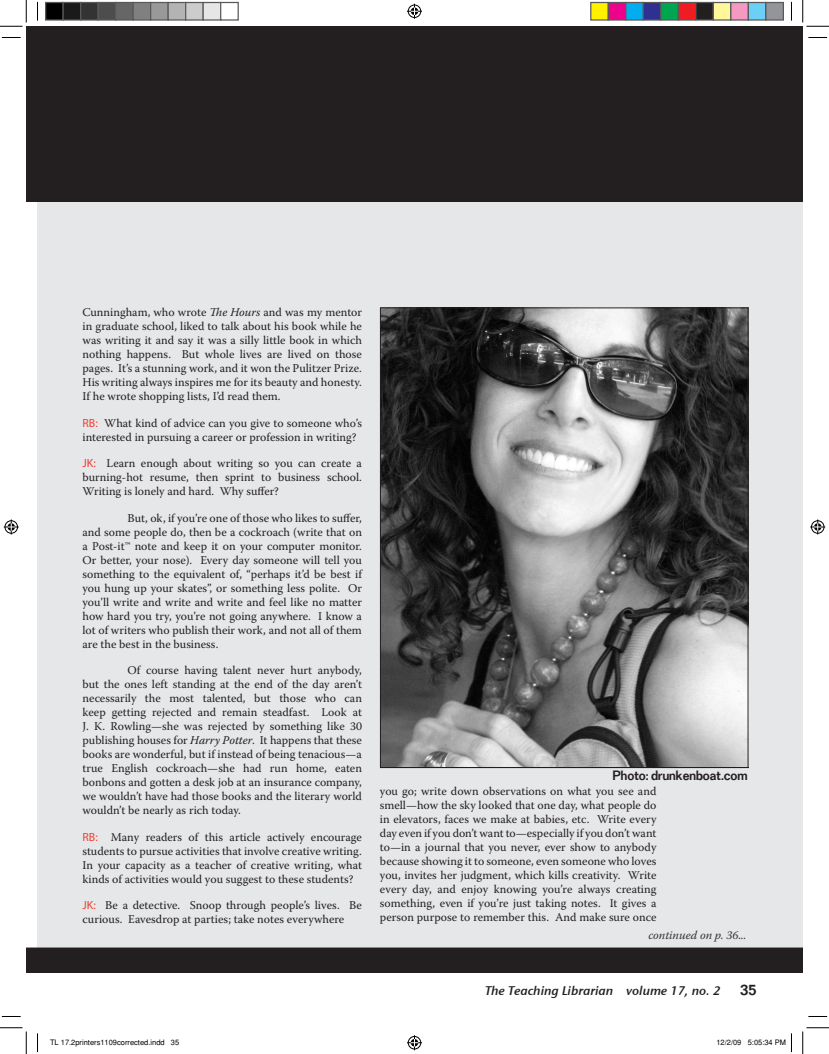
<style>
.page{position:relative;width:829px;height:1054px;background:#fff}
.page>*{position:absolute;margin:0;border:0;box-sizing:border-box;transform-origin:0 0}
.t1{font:500 13.75px "Folio";color:#231f20}
.t2{font:12.5px "Stone Sans Sem ITCTT Semi Ita";color:#231f20}
.t3{font:11.88px/14px "Warnock Pro";color:#231f20;text-align:justify}
.t4{font:500 11.88px "Folio";color:#231f20}
.t5{font:italic 11.88px "Warnock Pro";color:#333}
.t6{font:7.5px "Helvetica";color:#000}
.s1{font-style:italic}
.s2{font-family:"Myriad";color:#ee3f34}
</style>
<div class="page">
<div style="left:38px;top:147px;width:764px;height:815px;background:#e6e7e9"></div>
<div style="left:26px;top:948px;width:776px;height:24px;background:#231f20"></div>
<div style="left:26px;top:26px;width:776px;height:176px;background:#231f20"></div>
<img style="left:382px;top:310px;width:364px;height:456px">
<svg style="left:808px;top:37px;width:19px;height:1px"></svg>
<svg style="left:2px;top:1016px;width:19px;height:1px"></svg>
<svg style="left:808px;top:1016px;width:19px;height:1px"></svg>
<svg style="left:37px;top:1033px;width:1px;height:19px"></svg>
<svg style="left:791px;top:2px;width:1px;height:19px"></svg>
<svg style="left:0;top:0;width:74px;height:201px"></svg>
<svg style="left:0;top:1027px;width:27px;height:27px"></svg>
<svg style="left:802px;top:0;width:27px;height:27px"></svg>
<svg style="left:802px;top:1027px;width:27px;height:27px"></svg>
<svg style="left:407px;top:4px;width:15px;height:15px"></svg>
<svg style="left:407px;top:1035px;width:15px;height:15px"></svg>
<svg style="left:4px;top:519px;width:15px;height:15px"></svg>
<svg style="left:810px;top:519px;width:15px;height:15px"></svg>
<div style="left:46px;top:2px;width:17px;height:18px;background:#000"></div>
<div style="left:45px;top:2px;width:19px;height:19px;border:1px solid #595959"></div>
<div style="left:63px;top:2px;width:18px;height:18px;background:#1a1a1a"></div>
<div style="left:62px;top:2px;width:19px;height:19px;border:1px solid #595959"></div>
<div style="left:81px;top:2px;width:17px;height:18px;background:#333"></div>
<div style="left:80px;top:2px;width:19px;height:19px;border:1px solid #595959"></div>
<div style="left:98px;top:2px;width:18px;height:18px;background:#4d4d4d"></div>
<div style="left:98px;top:2px;width:18px;height:19px;border:1px solid #595959"></div>
<div style="left:116px;top:2px;width:17px;height:18px;background:#666"></div>
<div style="left:115px;top:2px;width:19px;height:19px;border:1px solid #595959"></div>
<div style="left:133px;top:2px;width:18px;height:18px;background:#808080"></div>
<div style="left:132px;top:2px;width:19px;height:19px;border:1px solid #595959"></div>
<div style="left:151px;top:2px;width:17px;height:18px;background:#999"></div>
<div style="left:150px;top:2px;width:19px;height:19px;border:1px solid #595959"></div>
<div style="left:168px;top:2px;width:18px;height:18px;background:#b3b3b3"></div>
<div style="left:168px;top:2px;width:18px;height:19px;border:1px solid #595959"></div>
<div style="left:186px;top:2px;width:17px;height:18px;background:#ccc"></div>
<div style="left:185px;top:2px;width:19px;height:19px;border:1px solid #595959"></div>
<div style="left:203px;top:2px;width:18px;height:18px;background:#e6e6e6"></div>
<div style="left:202px;top:2px;width:19px;height:19px;border:1px solid #595959"></div>
<div style="left:220px;top:2px;width:19px;height:19px;border:1px solid #595959"></div>
<div style="left:591px;top:2px;width:17px;height:18px;background:#fff101"></div>
<div style="left:590px;top:2px;width:19px;height:19px;border:1px solid #595959"></div>
<div style="left:608px;top:2px;width:18px;height:18px;background:#ed028c"></div>
<div style="left:608px;top:2px;width:18px;height:19px;border:1px solid #595959"></div>
<div style="left:626px;top:2px;width:17px;height:18px;background:#00aeef"></div>
<div style="left:625px;top:2px;width:19px;height:19px;border:1px solid #595959"></div>
<div style="left:643px;top:2px;width:18px;height:18px;background:#2e3092"></div>
<div style="left:642px;top:2px;width:19px;height:19px;border:1px solid #595959"></div>
<div style="left:661px;top:2px;width:17px;height:18px;background:#00a54f"></div>
<div style="left:660px;top:2px;width:19px;height:19px;border:1px solid #595959"></div>
<div style="left:678px;top:2px;width:18px;height:18px;background:#ee1d23"></div>
<div style="left:678px;top:2px;width:18px;height:19px;border:1px solid #595959"></div>
<div style="left:696px;top:2px;width:17px;height:18px;background:#231f20"></div>
<div style="left:695px;top:2px;width:19px;height:19px;border:1px solid #595959"></div>
<div style="left:713px;top:2px;width:18px;height:18px;background:#fff79a"></div>
<div style="left:712px;top:2px;width:19px;height:19px;border:1px solid #595959"></div>
<div style="left:731px;top:2px;width:17px;height:18px;background:#f499c2"></div>
<div style="left:730px;top:2px;width:19px;height:19px;border:1px solid #595959"></div>
<div style="left:748px;top:2px;width:18px;height:18px;background:#6bcff6"></div>
<div style="left:748px;top:2px;width:18px;height:19px;border:1px solid #595959"></div>
<div style="left:766px;top:2px;width:17px;height:18px;background:#939598"></div>
<div style="left:765px;top:2px;width:19px;height:19px;border:1px solid #595959"></div>
<svg style="left:791px;top:1033px;width:1px;height:19px"></svg>
<p class="t3" style="left:82px;top:305px;width:281px">Cunningham, who wrote <span class="s1">The Hours</span> and was my mentor in graduate school, liked to talk about his book while he was writing it and say it was a silly little book in which nothing happens. But whole lives are lived on those pages. It’s a stunning work, and it won the Pulitzer Prize.<br>His writing always inspires me for its beauty and honesty.<br>If he wrote shopping lists, I’d read them.</p>
<p class="t3" style="left:82px;top:416px;width:281px"><span class="s2">RB:</span> What kind of advice can you give to someone who’s interested in pursuing a career or profession in writing?</p>
<p class="t3" style="left:82px;top:456px;width:281px"><span class="s2">JK:</span> Learn enough about writing so you can create a burning-hot resume, then sprint to business school.<br>Writing is lonely and hard. Why suffer?</p>
<p class="t3" style="left:82px;top:511px;width:281px;text-indent:45px">But, ok, if you’re one of those who likes to suffer, and some people do, then be a cockroach (write that on a Post-it™ note and keep it on your computer monitor.<br>Or better, your nose). Every day someone will tell you something to the equivalent of, “perhaps it’d be best if you hung up your skates”, or something less polite. Or you’ll write and write and write and feel like no matter how hard you try, you’re not going anywhere. I know a lot of writers who publish their work, and not all of them are the best in the business.</p>
<p class="t3" style="left:82px;top:663px;width:281px;text-indent:45px">Of course having talent never hurt anybody, but the ones left standing at the end of the day aren’t necessarily the most talented, but those who can keep getting rejected and remain steadfast. Look at J. K. Rowling—she was rejected by something like 30 publishing houses for <span class="s1">Harry Potter</span>. It happens that these books are wonderful, but if instead of being tenacious—a true English cockroach—she had run home, eaten bonbons and gotten a desk job at an insurance company, we wouldn’t have had those books and the literary world wouldn’t be nearly as rich today.</p>
<p class="t3" style="left:82px;top:830px;width:281px"><span class="s2">RB:</span> Many readers of this article actively encourage students to pursue activities that involve creative writing.<br>In your capacity as a teacher of creative writing, what kinds of activities would you suggest to these students?</p>
<p class="t3" style="left:82px;top:898px;width:281px"><span class="s2">JK:</span> Be a detective. Snoop through people’s lives. Be curious. Eavesdrop at parties; take notes everywhere</p>
<p class="t4" style="left:613px;top:767px;width:136px">Photo: drunkenboat.com</p>
<p class="t3" style="left:380px;top:784px;width:278px">you go; write down observations on what you see and smell—how the sky looked that one day, what people do in elevators, faces we make at babies, etc. Write every day even if you don’t want to—especially if you don’t want to—in a journal that you never, ever show to anybody because showing it to someone, even someone who loves you, invites her judgment, which kills creativity. Write every day, and enjoy knowing you’re always creating something, even if you’re just taking notes. It gives a person purpose to remember this. And make sure once</p>
<p class="t5" style="left:648px;top:927px;width:100px">continued on p. 36...</p>
<p class="t2" style="left:485px;top:980px;width:237px">The Teaching Librarian volume 17, no. 2</p>
<p class="t1" style="left:740px;top:979px;width:18px">35</p>
<p class="t6" style="left:50px;top:1037px;width:131px">TL 17.2printers1109corrected.indd 35</p>
<p class="t6" style="left:716px;top:1037px;width:71px">12/2/09 5:05:34 PM</p>
</div>
